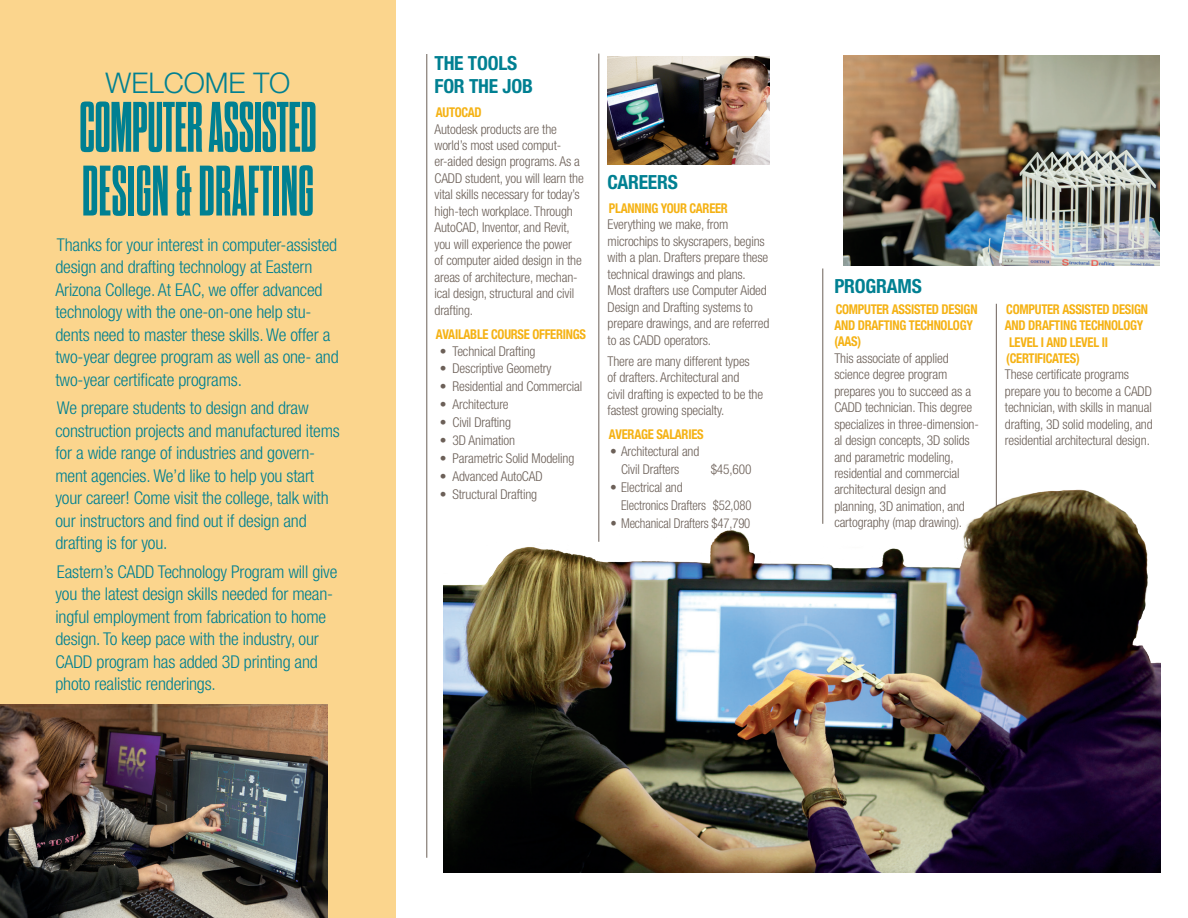
<style>
.page{position:relative;width:1188px;height:918px;background:#fff}
.page>*{position:absolute;margin:0;border:0;box-sizing:border-box;transform-origin:0 0}
.t1{font:700 expanded 71.25px/63.8px "Dharma Gothic C";color:#008092}
.t2{font:300 28.5px "Helvetica Neue LT Std";color:#008092}
.t3{font:700 condensed 19.5px/23.4px "Helvetica Neue LT Std";letter-spacing:-.01em;color:#008092}
.t4{font:300 condensed 17.7px/22.5px "Helvetica Neue LT Std";letter-spacing:-.01em;color:#008092}
.t5{font:300 condensed 13.5px/16.5px "Helvetica Neue LT Std";letter-spacing:-.01em;color:#6c6058}
.t6{font:700 condensed 13.5px/16.2px "Helvetica Neue LT Std";letter-spacing:-.02em;color:#f5b214;scale:.93 1}
.t7{font:300 condensed 13.5px "Helvetica Neue LT Std";letter-spacing:-.01em;color:#6c6058;scale:.94 1}
</style>
<div class="page">
<hr style="left:822px;top:268px;width:1px;height:256px;background:#6c6058">
<hr style="left:996px;top:304px;width:1px;height:357px;background:#6c6058">
<hr style="left:426px;top:54px;width:1px;height:804px;background:#6c6058">
<hr style="left:598px;top:54px;width:1px;height:488px;background:#6c6058">
<div style="left:0;top:0;width:396px;height:918px;background:#fbd58d"></div>
<img style="left:844px;top:56px;width:315px;height:210px">
<img style="left:608px;top:56px;width:161px;height:109px">
<img style="left:444px;top:484px;width:716px;height:389px">
<img style="left:0;top:704px;width:327px;height:214px">
<h2 class="t2" style="left:106px;top:65px;width:186px">WELCOME TO</h2>
<h1 class="t1" style="left:80px;top:97px;width:238px">COMPUTER ASSISTED<br>DESIGN &amp; DRAFTING</h1>
<p class="t4" style="left:55px;top:233px;width:285px">Thanks for your interest in computer-assisted design and drafting technology at Eastern Arizona College. At EAC, we offer advanced technology with the one-on-one help stu&shy;dents need to master these skills. We offer a two-year degree program as well as one- and two-year certificate programs.</p>
<p class="t4" style="left:55px;top:397px;width:286px">We prepare students to design and draw construction projects and manufactured items for a wide range of industries and govern&shy;ment agencies. We’d like to help you start your career! Come visit the college, talk with our instructors and find out if design and drafting is for you.</p>
<p class="t4" style="left:55px;top:560px;width:284px">Eastern’s CADD Technology Program will give you the latest design skills needed for mean&shy;ingful employment from fabrication to home design. To keep pace with the industry, our CADD program has added 3D printing and photo realistic renderings.</p>
<h3 class="t3" style="left:435px;top:51px;width:100px">THE TOOLS<br>FOR THE JOB</h3>
<p class="t6" style="left:436px;top:104px;width:51px">AUTOCAD</p>
<p class="t5" style="left:435px;top:120px;width:151px">Autodesk products are the world’s most used comput&shy;er-aided design programs. As a<br>CADD student, you will learn the vital skills necessary for today’s high-tech workplace. Through<br>AutoCAD, Inventor, and Revit, you will experience the power of computer aided design in the areas of architecture, mechan&shy;ical design, structural and civil drafting.</p>
<p class="t6" style="left:436px;top:326px;width:163px">AVAILABLE COURSE OFFERINGS</p>
<p class="t5" style="left:440px;top:342px;width:97px">• Technical Drafting</p>
<p class="t5" style="left:440px;top:360px;width:113px">• Descriptive Geometry</p>
<p class="t5" style="left:440px;top:378px;width:144px">• Residential and Commercial</p>
<p class="t5" style="left:440px;top:396px;width:70px">• Architecture</p>
<p class="t5" style="left:440px;top:414px;width:73px">• Civil Drafting</p>
<p class="t5" style="left:440px;top:432px;width:77px">• 3D Animation</p>
<p class="t5" style="left:440px;top:450px;width:136px">• Parametric Solid Modeling</p>
<p class="t5" style="left:440px;top:468px;width:104px">• Advanced AutoCAD</p>
<p class="t5" style="left:440px;top:486px;width:99px">• Structural Drafting</p>
<h3 class="t3" style="left:608px;top:170px;width:72px">CAREERS</h3>
<p class="t6" style="left:609px;top:199px;width:129px">PLANNING YOUR CAREER</p>
<p class="t5" style="left:608px;top:216px;width:163px">Everything we make, from microchips to skyscrapers, begins with a plan. Drafters prepare these technical drawings and plans.<br>Most drafters use Computer Aided<br>Design and Drafting systems to prepare drawings, and are referred to as CADD operators.</p>
<p class="t5" style="left:608px;top:352px;width:157px">There are many different types<br>of drafters. Architectural and<br>civil drafting is expected to be the fastest growing specialty.</p>
<p class="t6" style="left:609px;top:426px;width:103px">AVERAGE SALARIES</p>
<p class="t5" style="left:621px;top:442px;width:80px;line-height:18px;text-indent:-11px">• Architectural and<br>Civil Drafters</p>
<p class="t5" style="left:711px;top:460px;width:42px">$45,600</p>
<p class="t5" style="left:621px;top:478px;width:132px;line-height:18px;text-indent:-11px">• Electrical and<br>Electronics Drafters $52,080</p>
<p class="t7" style="left:610px;top:515px;width:150px">• Mechanical Drafters $47,790</p>
<h3 class="t3" style="left:834px;top:274px;width:89px">PROGRAMS</h3>
<p class="t6" style="left:834px;top:301px;width:155px">COMPUTER ASSISTED DESIGN<br>AND DRAFTING TECHNOLOGY (AAS)</p>
<p class="t5" style="left:834px;top:349px;width:146px">This associate of applied science degree program prepares you to succeed as a<br>CADD technician. This degree specializes in three-dimension&shy;al design concepts, 3D solids and parametric modeling, residential and commercial architectural design and planning, 3D animation, and cartography (map drawing).</p>
<p class="t6" style="left:1006px;top:301px;width:154px">COMPUTER ASSISTED DESIGN</p>
<p class="t6" style="left:1005px;top:317px;width:151px">AND DRAFTING TECHNOLOGY</p>
<p class="t6" style="left:1009px;top:333px;width:108px">LEVEL I AND LEVEL II</p>
<p class="t6" style="left:1006px;top:350px;width:80px">(CERTIFICATES)</p>
<p class="t5" style="left:1005px;top:366px;width:149px">These certificate programs prepare you to become a CADD technician, with skills in manual drafting, 3D solid modeling, and residential architectural design.</p>
</div>
